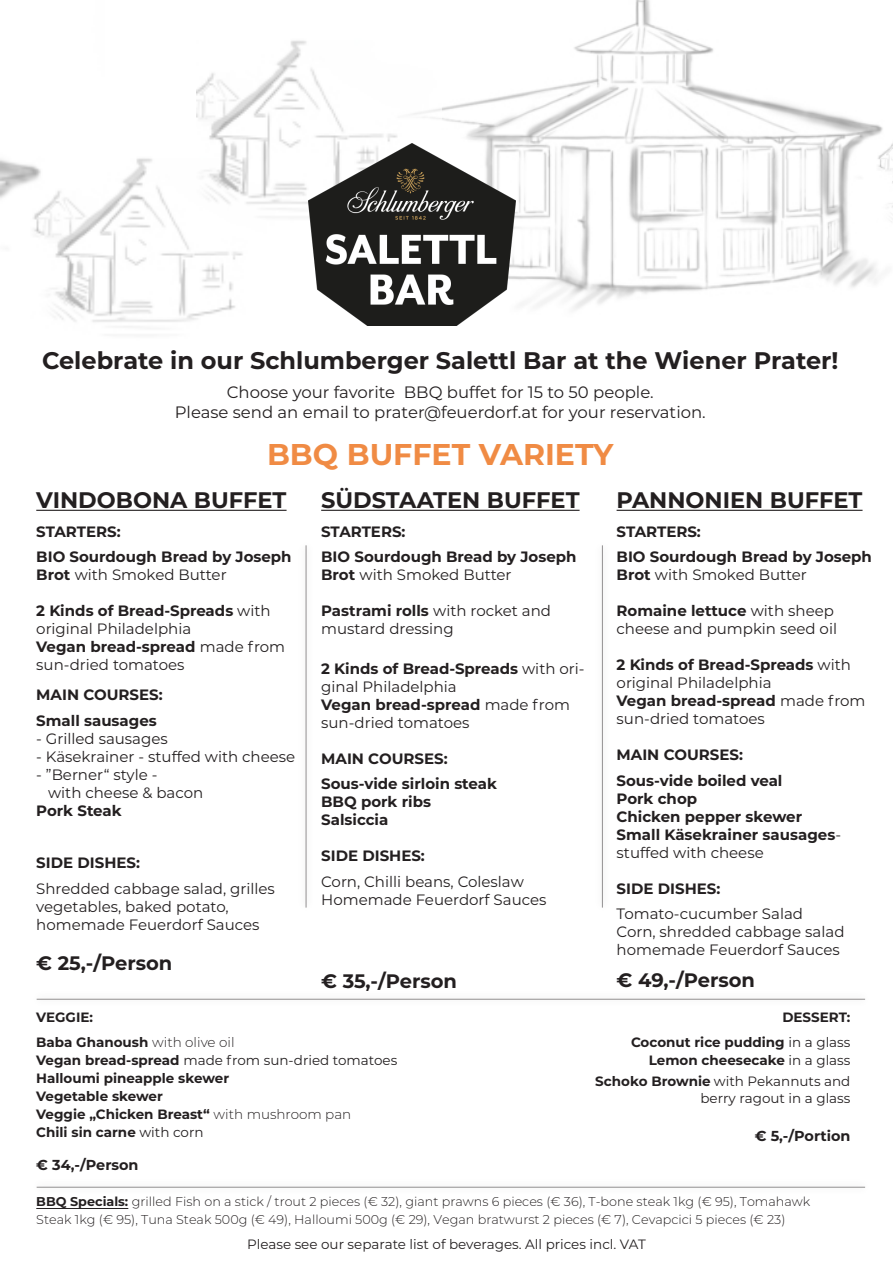
<style>
.page{position:relative;width:893px;height:1263px;background:#fff}
.page>*{position:absolute;margin:0;border:0;box-sizing:border-box;transform-origin:0 0}
.t1{font:700 30px "Montserrat";color:#f08b44}
.t2{font:700 24px "Montserrat";color:#231f20}
.t3{font:700 22.5px "Montserrat";color:#231f20}
.t4{font:700 19.5px "Montserrat";color:#231f20}
.t5{font:16.5px/19.8px "Montserrat";color:#231f20;text-align:center}
.t6{font:15px/18px "Montserrat";color:#231f20}
.t7{font:700 15px/25.5px "Montserrat";color:#231f20}
.t8{font:700 14.4px "Montserrat";color:#231f20}
.t9{font:700 13.5px/18px "Montserrat";color:#231f20;text-align:right}
.t10{font:13.5px "Montserrat";color:#231f20}
.t11{font:300 12.75px/18px "Montserrat";color:#231f20}
.s1{font-weight:700}
.s2{font-weight:400}
.s3{font-weight:300}
</style>
<div class="page">
<hr style="left:36px;top:1208px;width:92px;height:1px;background:#231f20">
<hr style="left:36px;top:510px;width:251px;height:1px;background:#231f20">
<hr style="left:321px;top:510px;width:259px;height:1px;background:#231f20">
<hr style="left:617px;top:510px;width:245px;height:1px;background:#231f20">
<div style="left:297px;top:538px;width:18px;height:376px;background:#231f20;opacity:.8"></div>
<hr style="left:306px;top:545px;width:1px;height:362px;background:#231f20">
<div style="left:594px;top:538px;width:17px;height:376px;background:#231f20;opacity:.8"></div>
<hr style="left:602px;top:545px;width:1px;height:362px;background:#231f20">
<img style="left:442px;top:0;width:451px;height:310px">
<img style="left:0;top:89px;width:243px;height:238px">
<img style="left:197px;top:40px;width:245px;height:189px">
<img style="left:308px;top:143px;width:208px;height:183px">
<div style="left:30px;top:990px;width:842px;height:18px;background:#231f20;opacity:.8"></div>
<hr style="left:37px;top:999px;width:828px;height:1px;background:#231f20">
<div style="left:30px;top:1178px;width:842px;height:18px;background:#231f20;opacity:.8"></div>
<hr style="left:37px;top:1187px;width:828px;height:1px;background:#231f20">
<h2 class="t2" style="left:42px;top:344px;width:798px">Celebrate in our Schlumberger Salettl Bar at the Wiener Prater!</h2>
<p class="t5" style="left:175px;top:382px;width:533px">Choose your favorite BBQ buffet for 15 to 50 people.<br>Please send an email to prater@feuerdorf.at for your reservation.</p>
<h1 class="t1" style="left:267px;top:433px;width:348px">BBQ BUFFET VARIETY</h1>
<h3 class="t3" style="left:36px;top:484px;width:252px">VINDOBONA BUFFET</h3>
<p class="t7" style="left:36px;top:518px;width:257px">STARTERS:<br>BIO Sourdough Bread by Joseph</p>
<p class="t6" style="left:36px;top:565px;width:192px"><span class="s1">Brot</span> with Smoked Butter</p>
<p class="t6" style="left:36px;top:601px;width:250px"><span class="s1">2 Kinds of Bread-Spreads</span> with original Philadelphia<br><span class="s1">Vegan bread-spread</span> made from sun-dried tomatoes</p>
<p class="t7" style="left:36px;top:681px;width:128px">MAIN COURSES:<br>Small sausages</p>
<p class="t6" style="left:36px;top:729px;width:133px">- Grilled sausages</p>
<p class="t6" style="left:36px;top:747px;width:261px">- Käsekrainer - stuffed with cheese</p>
<p class="t6" style="left:48px;top:765px;width:157px;text-indent:-12px">- ”Berner“ style -<br>with cheese &amp; bacon</p>
<p class="t7" style="left:36px;top:797px;width:87px">Pork Steak</p>
<h3 class="t3" style="left:321px;top:484px;width:260px">SÜDSTAATEN BUFFET</h3>
<p class="t7" style="left:321px;top:518px;width:257px">STARTERS:<br>BIO Sourdough Bread by Joseph</p>
<p class="t6" style="left:321px;top:565px;width:192px"><span class="s1">Brot</span> with Smoked Butter</p>
<p class="t6" style="left:321px;top:601px;width:231px"><span class="s1">Pastrami rolls</span> with rocket and mustard dressing</p>
<p class="t6" style="left:321px;top:659px;width:265px"><span class="s1">2 Kinds of Bread-Spreads</span> with ori&shy;ginal Philadelphia<br><span class="s1">Vegan bread-spread</span> made from sun-dried tomatoes</p>
<p class="t7" style="left:321px;top:745px;width:177px">MAIN COURSES:<br>Sous-vide sirloin steak</p>
<p class="t7" style="left:321px;top:792px;width:111px;line-height:18px">BBQ pork ribs<br>Salsiccia</p>
<p class="t7" style="left:321px;top:842px;width:105px">SIDE DISHES:</p>
<p class="t6" style="left:321px;top:872px;width:227px">Corn, Chilli beans, Coleslaw<br>Homemade Feuerdorf Sauces</p>
<h3 class="t3" style="left:617px;top:484px;width:247px">PANNONIEN BUFFET</h3>
<p class="t7" style="left:617px;top:518px;width:257px">STARTERS:<br>BIO Sourdough Bread by Joseph</p>
<p class="t6" style="left:617px;top:565px;width:192px"><span class="s1">Brot</span> with Smoked Butter</p>
<p class="t6" style="left:617px;top:601px;width:222px"><span class="s1">Romaine lettuce</span> with sheep cheese and pumpkin seed oil</p>
<p class="t6" style="left:617px;top:655px;width:250px"><span class="s1">2 Kinds of Bread-Spreads</span> with original Philadelphia<br><span class="s1">Vegan bread-spread</span> made from sun-dried tomatoes</p>
<p class="t7" style="left:617px;top:741px;width:167px">MAIN COURSES:<br>Sous-vide boiled veal</p>
<p class="t7" style="left:617px;top:788px;width:226px;line-height:18px">Pork chop<br>Chicken pepper skewer<br>Small Käsekrainer sausages&shy;<span class="s2">stuffed with cheese</span></p>
<p class="t7" style="left:617px;top:875px;width:105px">SIDE DISHES:</p>
<p class="t6" style="left:617px;top:904px;width:229px">Tomato-cucumber Salad<br>Corn, shredded cabbage salad homemade Feuerdorf Sauces</p>
<h3 class="t4" style="left:617px;top:966px;width:140px">€ 49,-/Person</h3>
<p class="t9" style="left:631px;top:1003px;width:221px;line-height:25.5px">DESSERT:<br>Coconut rice pudding <span class="s2">in a glass</span></p>
<p class="t9" style="left:595px;top:1049px;width:257px;line-height:21px">Lemon cheesecake <span class="s2">in a glass<br></span>Schoko Brownie <span class="s2">with Pekannuts and</span></p>
<p class="t10" style="left:700px;top:1089px;width:152px">berry ragout in a glass</p>
<p class="t7" style="left:36px;top:849px;width:105px">SIDE DISHES:</p>
<p class="t6" style="left:36px;top:879px;width:240px">Shredded cabbage salad, grilles vegetables, baked potato, homemade Feuerdorf Sauces</p>
<h3 class="t4" style="left:36px;top:949px;width:138px">€ 25,-/Person</h3>
<h3 class="t4" style="left:321px;top:967px;width:137px">€ 35,-/Person</h3>
<p class="t9" style="left:36px;top:1003px;width:200px;line-height:25.5px;text-align:left">VEGGIE:<br>Baba Ghanoush <span class="s3">with olive oil</span></p>
<p class="t9" style="left:36px;top:1051px;width:362px;text-align:left">Vegan bread-spread <span class="s2">made from sun-dried tomatoes<br></span>Halloumi pineapple skewer<br>Vegetable skewer<br>Veggie „Chicken Breast“ <span class="s3">with mushroom pan<br></span>Chili sin carne <span class="s2">with corn</span></p>
<p class="t8" style="left:36px;top:1154px;width:104px">€ 34,-/Person</p>
<p class="t8" style="left:755px;top:1126px;width:97px">€ 5,-/Portion</p>
<p class="t11" style="left:36px;top:1192px;width:776px"><span class="s1">BBQ Specials:</span> grilled Fish on a stick / trout 2 pieces (€ 32), giant prawns 6 pieces (€ 36), T-bone steak 1kg (€ 95), Tomahawk<br>Steak 1kg (€ 95), Tuna Steak 500g (€ 49), Halloumi 500g (€ 29), Vegan bratwurst 2 pieces (€ 7), Cevapcici 5 pieces (€ 23)</p>
<p class="t10" style="left:247px;top:1235px;width:400px">Please see our separate list of beverages. All prices incl. VAT</p>
</div>
